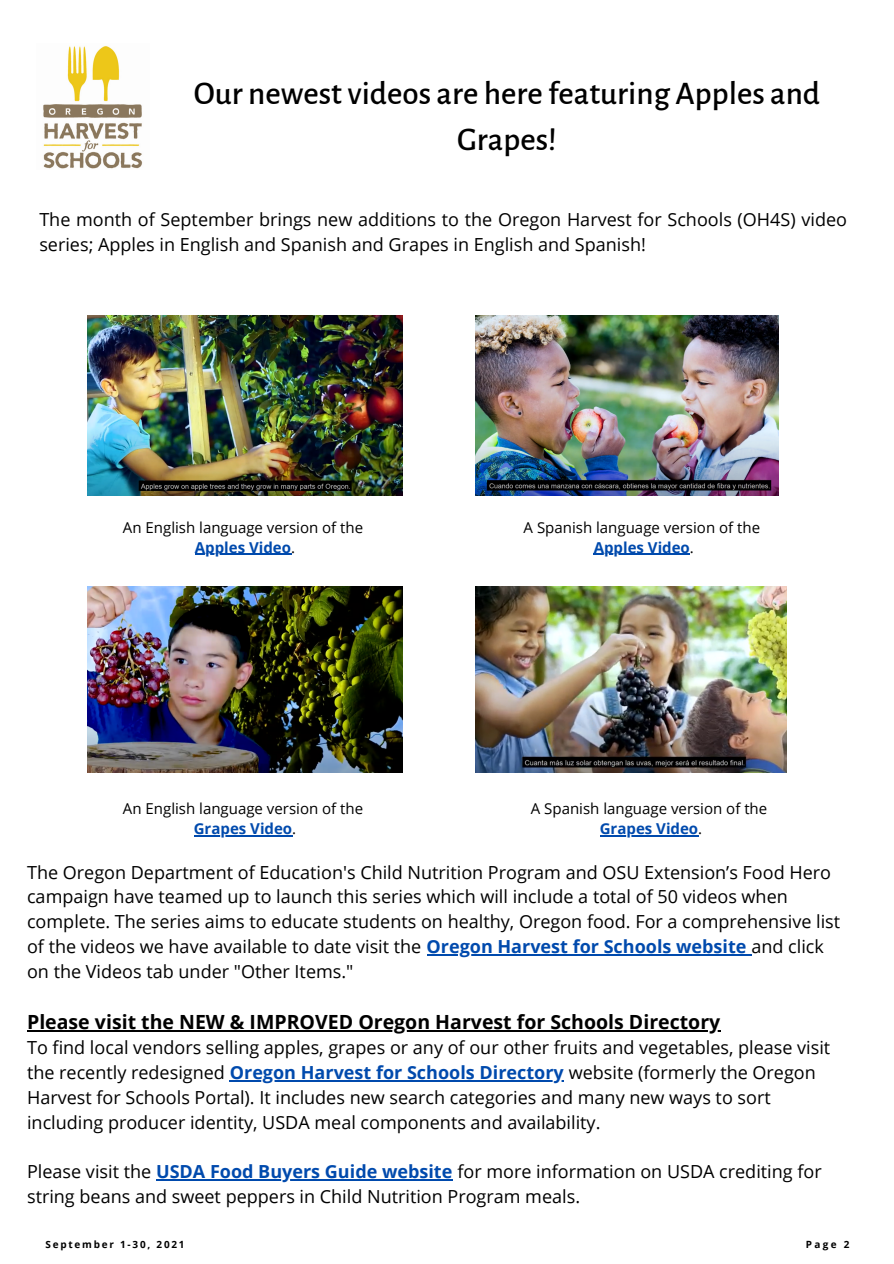
<style>
.page{position:relative;width:894px;height:1264px;background:#fff}
.page>*{position:absolute;margin:0;border:0;box-sizing:border-box;transform-origin:0 0}
.t1{font:500 33px/46.2px "Alegreya Sans";color:#000;text-align:center}
.t2{font:700 19.5px "Open Sans";color:#000}
.t3{font:18px/24.8px "Open Sans";color:#000}
.t4{font:15px "Open Sans";color:#000}
.t5{font:700 15px "Open Sans";color:#004aad}
.t6{font:700 9.9px "Open Sans";letter-spacing:.18em;color:#000}
.s1{font-weight:400;color:#000}
.s2{font-weight:700;color:#004aad}
</style>
<div class="page">
<img style="left:43px;top:46px;width:100px;height:123px">
<img style="left:87px;top:315px;width:315px;height:180px">
<hr style="left:195px;top:554px;width:96px;height:1px;background:#004aad">
<img style="left:475px;top:315px;width:303px;height:180px">
<hr style="left:593px;top:554px;width:96px;height:1px;background:#004aad">
<img style="left:87px;top:586px;width:315px;height:186px">
<hr style="left:194px;top:835px;width:98px;height:1px;background:#004aad">
<img style="left:475px;top:586px;width:311px;height:186px">
<hr style="left:599px;top:835px;width:99px;height:1px;background:#004aad">
<hr style="left:426px;top:954px;width:325px;height:1px;background:#004aad">
<hr style="left:27px;top:1030px;width:693px;height:1px;background:#000">
<hr style="left:230px;top:1080px;width:334px;height:1px;background:#004aad">
<hr style="left:156px;top:1179px;width:296px;height:1px;background:#004aad">
<p class="t1" style="left:194px;top:71px;width:627px">Our newest videos are here featuring Apples and<br>Grapes!</p>
<p class="t3" style="left:39px;top:207px;width:809px">The month of September brings new additions to the Oregon Harvest for Schools (OH4S) video series; Apples in English and Spanish and Grapes in English and Spanish!</p>
<p class="t4" style="left:123px;top:516px;width:242px">An English language version of the</p>
<p class="t5" style="left:195px;top:537px;width:102px">Apples Video<span class="s1">.</span></p>
<p class="t4" style="left:523px;top:516px;width:238px">A Spanish language version of the</p>
<p class="t5" style="left:593px;top:537px;width:102px">Apples Video<span class="s1">.</span></p>
<p class="t4" style="left:530px;top:797px;width:238px">A Spanish language version of the</p>
<p class="t5" style="left:599px;top:817px;width:104px">Grapes Video<span class="s1">.</span></p>
<p class="t3" style="left:27px;top:859px;width:814px">The Oregon Department of Education's Child Nutrition Program and OSU Extension’s Food Hero campaign have teamed up to launch this series which will include a total of 50 videos when complete. The series aims to educate students on healthy, Oregon food. For a comprehensive list of the videos we have available to date visit the <span class="s2">Oregon Harvest for Schools website</span> and click on the Videos tab under "Other Items."</p>
<p class="t2" style="left:27px;top:1008px;width:694px">Please visit the NEW &amp; IMPROVED Oregon Harvest for Schools Directory</p>
<p class="t3" style="left:27px;top:1034px;width:804px">To find local vendors selling apples, grapes or any of our other fruits and vegetables, please visit the recently redesigned <span class="s2">Oregon Harvest for Schools Directory</span> website (formerly the Oregon Harvest for Schools Portal). It includes new search categories and many new ways to sort including producer identity, USDA meal components and availability.</p>
<p class="t3" style="left:27px;top:1158px;width:795px">Please visit the <span class="s2">USDA Food Buyers Guide website</span> for more information on USDA crediting for string beans and sweet peppers in Child Nutrition Program meals.</p>
<p class="t4" style="left:123px;top:797px;width:242px">An English language version of the</p>
<p class="t5" style="left:194px;top:817px;width:104px">Grapes Video<span class="s1">.</span></p>
<p class="t6" style="left:45px;top:1237px;width:141px">September 1-30, 2021</p>
<p class="t6" style="left:805px;top:1237px;width:45px">Page 2</p>
</div>
